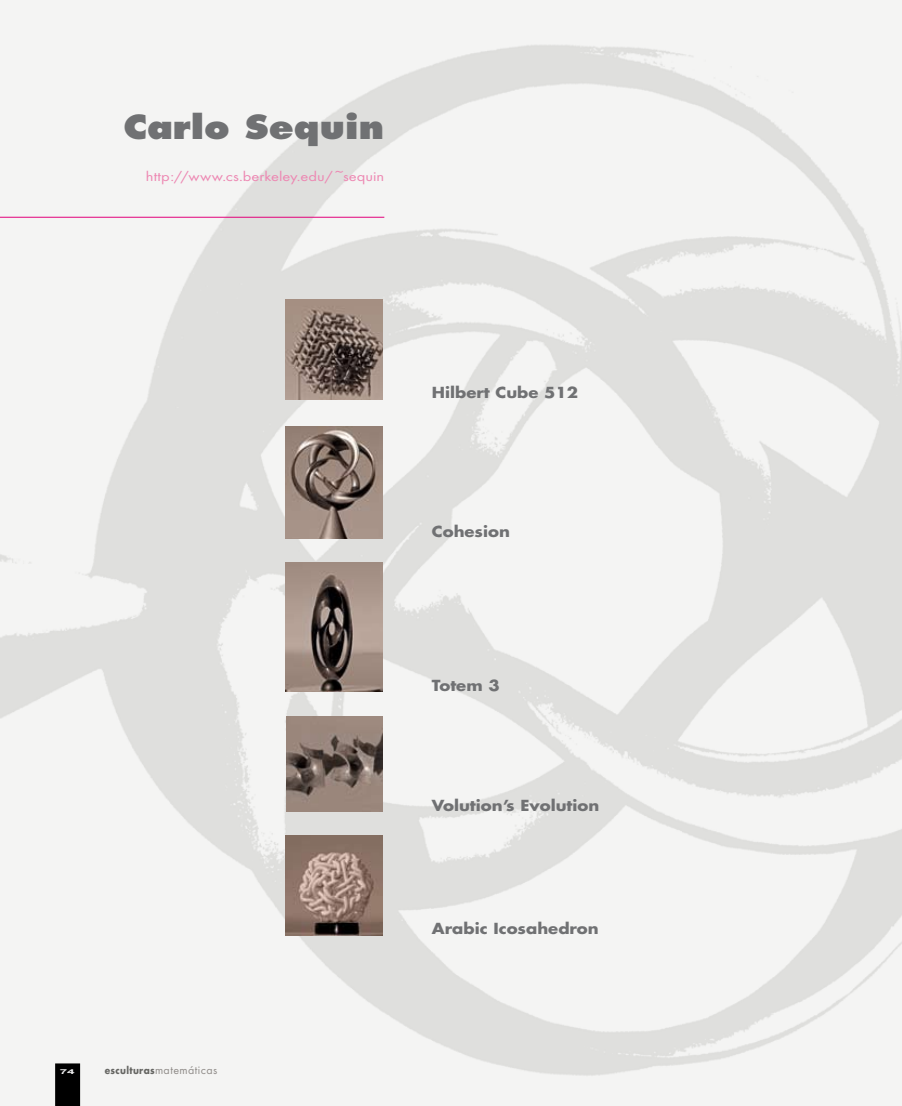
<style>
.page{position:relative;width:902px;height:1106px;background:#fff}
.page>*{position:absolute;margin:0;border:0;box-sizing:border-box;transform-origin:0 0}
.t1{font:800 32.4px "Futura";color:#707173;scale:1.11 1}
.t2{font:700 14.85px "Futura";color:#707173;scale:1.11 1}
.t3{font:14.1px "Futura T";color:#ed87b2;scale:1.18 1}
.t4{font:12px "Futura T";letter-spacing:.035em;color:#8f8b88}
.t5{font:700 6.75px "Arial";color:#ededee;scale:2 1}
.s1{font-family:"Futura";font-weight:700;font-size:9.9px;color:#666663}
</style>
<div class="page">
<img style="left:0;top:0;width:901px;height:1106px">
<div style="left:56px;top:1064px;width:23px;height:41px;background:#000"></div>
<div style="left:55px;top:1063px;width:25px;height:43px;border:2px solid #000"></div>
<hr style="left:0;top:217px;width:384px;height:1px;background:#e2007a">
<img style="left:286px;top:836px;width:97px;height:99px">
<img style="left:285px;top:426px;width:97px;height:113px">
<img style="left:286px;top:300px;width:97px;height:99px">
<img style="left:285px;top:563px;width:98px;height:128px">
<img style="left:286px;top:716px;width:97px;height:95px">
<h1 class="t1" style="left:123px;top:107px;width:236px">Carlo Sequin</h1>
<p class="t3" style="left:146px;top:168px;width:203px">http://www.cs.berkeley.edu/~sequin</p>
<p class="t5" style="left:60px;top:1068px;width:11px">7474</p>
<p class="t4" style="left:105px;top:1063px;width:114px"><span class="s1">esculturas</span>matemáticas</p>
<p class="t2" style="left:432px;top:382px;width:133px">Hilbert Cube 512</p>
<p class="t2" style="left:432px;top:521px;width:72px">Cohesion</p>
<p class="t2" style="left:432px;top:675px;width:63px">Totem 3</p>
<p class="t2" style="left:432px;top:795px;width:152px">Volution’s Evolution</p>
<p class="t2" style="left:432px;top:917px;width:152px">Arabic Icosahedron</p>
</div>
